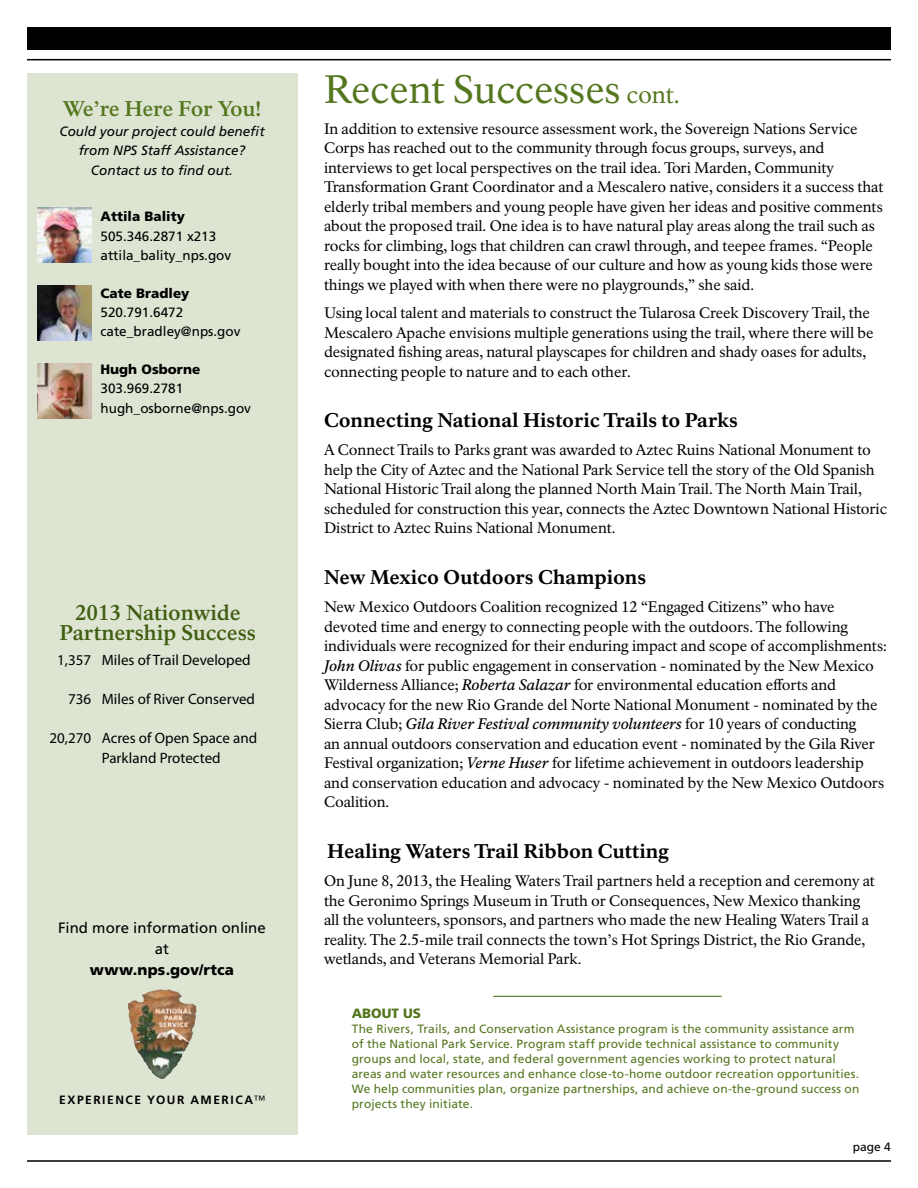
<style>
.page{position:relative;width:918px;height:1188px;background:#fff}
.page>*{position:absolute;margin:0;border:0;box-sizing:border-box;transform-origin:0 0}
.t1{font:39px "NPS Rawlinson OT";color:#54771e}
.t2{font:700 21px/19.5px "NPS Rawlinson OT";color:#3f5e11;text-align:center}
.t3{font:700 21px "NPS Rawlinson OT";letter-spacing:-.015em;color:#54771e}
.t4{font:800 19.5px "NPS Rawlinson OT";color:#000}
.t5{font:15px/19.5px "NPS Rawlinson OT";letter-spacing:-.005em;color:#000}
.t6{font:15px/19.5px "Myriad Pro";color:#000}
.t7{font:italic 15px "NPS Rawlinson OT Med";color:#000}
.t8{font:15px/21px "Frutiger LT Std";color:#000;text-align:center}
.t9{font:900 15px "Frutiger LT Std";letter-spacing:.01em;color:#000}
.t10{font:13.5px/19.5px "Frutiger LT Std";color:#000}
.t11{font:italic 13.5px/19.5px "Frutiger LT Std";color:#000;text-align:center}
.t12{font:900 13.5px "Frutiger LT Std";color:#000}
.t13{font:900 13.5px "Frutiger LT Std";color:#54771e}
.t14{font:12px/15px "Frutiger LT Std";letter-spacing:.01em;color:#54771e}
.t15{font:700 12px "Frutiger LT Std";letter-spacing:.13em;color:#000}
.t16{font:12px "Frutiger LT Std";color:#000}
.s1{font-weight:300}
.s2{font-size:24px}
.s3{font-family:"NPS Rawlinson OT Med";font-style:italic}
.s4{font-family:"NPS Rawlinson OT";font-style:normal}
</style>
<div class="page">
<div style="left:27px;top:73px;width:271px;height:1062px;background:#dde5d2"></div>
<img style="left:128px;top:989px;width:46px;height:90px">
<div style="left:27px;top:27px;width:864px;height:23px;background:#000"></div>
<hr style="left:27px;top:59px;width:864px;height:1px;background:#000">
<hr style="left:27px;top:1160px;width:864px;height:2px;background:#000">
<img style="left:38px;top:285px;width:54px;height:56px">
<img style="left:38px;top:207px;width:54px;height:56px">
<img style="left:38px;top:363px;width:54px;height:56px">
<hr style="left:493px;top:996px;width:229px;height:1px;background:#54771e">
<h2 class="t3" style="left:63px;top:96px;width:200px">We’re Here For You!</h2>
<p class="t11" style="left:59px;top:121px;width:207px">Could your project could benefit from NPS Staff Assistance?<br>Contact us to find out.</p>
<p class="t12" style="left:101px;top:208px;width:86px">Attila Bality</p>
<p class="t10" style="left:101px;top:226px;width:132px">505.346.2871 x213 attila_bality_nps.gov</p>
<p class="t12" style="left:101px;top:285px;width:91px">Cate Bradley</p>
<p class="t10" style="left:101px;top:303px;width:142px">520.791.6472 cate_bradley@nps.gov</p>
<p class="t12" style="left:101px;top:361px;width:101px">Hugh Osborne</p>
<p class="t10" style="left:101px;top:379px;width:152px">303.969.2781 hugh_osborne@nps.gov</p>
<h2 class="t2" style="left:60px;top:603px;width:198px">2013 Nationwide<br>Partnership Success</h2>
<p class="t6" style="left:57px;top:650px;width:35px">1,357</p>
<p class="t6" style="left:68px;top:689px;width:25px">736</p>
<p class="t6" style="left:50px;top:728px;width:43px">20,270</p>
<p class="t6" style="left:102px;top:650px;width:150px">Miles of Trail Developed</p>
<p class="t6" style="left:102px;top:689px;width:155px">Miles of River Conserved</p>
<p class="t6" style="left:102px;top:728px;width:157px">Acres of Open Space and<br>Parkland Protected</p>
<p class="t8" style="left:58px;top:917px;width:209px">Find more information online at</p>
<p class="t9" style="left:90px;top:961px;width:145px">www.nps.gov/rtca</p>
<p class="t15" style="left:59px;top:1093px;width:208px">EXPERIENCE YOUR AMERICA<span class="s1">™</span></p>
<h1 class="t1" style="left:324px;top:65px;width:357px">Recent Successes <span class="s2">cont.</span></h1>
<p class="t5" style="left:324px;top:119px;width:561px">In addition to extensive resource assessment work, the Sovereign Nations Service Corps has reached out to the community through focus groups, surveys, and interviews to get local perspectives on the trail idea. Tori Marden, Community Transformation Grant Coordinator and a Mescalero native, considers it a success that elderly tribal members and young people have given her ideas and positive comments about the proposed trail. One idea is to have natural play areas along the trail such as rocks for climbing, logs that children can crawl through, and teepee frames. “People really bought into the idea because of our culture and how as young kids those were things we played with when there were no playgrounds,” she said.</p>
<p class="t5" style="left:324px;top:303px;width:551px">Using local talent and materials to construct the Tularosa Creek Discovery Trail, the Mescalero Apache envisions multiple generations using the trail, where there will be designated fishing areas, natural playscapes for children and shady oases for adults, connecting people to nature and to each other.</p>
<h3 class="t4" style="left:324px;top:408px;width:415px">Connecting National Historic Trails to Parks</h3>
<p class="t5" style="left:324px;top:441px;width:565px">A Connect Trails to Parks grant was awarded to Aztec Ruins National Monument to help the City of Aztec and the National Park Service tell the story of the Old Spanish National Historic Trail along the planned North Main Trail. The North Main Trail, scheduled for construction this year, connects the Aztec Downtown National Historic District to Aztec Ruins National Monument.</p>
<h3 class="t4" style="left:324px;top:565px;width:324px">New Mexico Outdoors Champions</h3>
<p class="t5" style="left:324px;top:598px;width:564px">New Mexico Outdoors Coalition recognized 12 “Engaged Citizens” who have devoted time and energy to connecting people with the outdoors. The following individuals were recognized for their enduring impact and scope of accomplishments:<br><span class="s3">John Olivas</span> for public engagement in conservation - nominated by the New Mexico Wilderness Alliance; <span class="s3">Roberta Salazar</span> for environmental education efforts and advocacy for the new Rio Grande del Norte National Monument - nominated by the</p>
<p class="t7" style="left:324px;top:715px;width:534px"><span class="s4">Sierra Club;</span> Gila River Festival community volunteers <span class="s4">for 10 years of conducting</span></p>
<p class="t5" style="left:324px;top:734px;width:562px">an annual outdoors conservation and education event - nominated by the Gila River Festival organization; <span class="s3">Verne Huser</span> for lifetime achievement in outdoors leadership and conservation education and advocacy - nominated by the New Mexico Outdoors Coalition.</p>
<h3 class="t4" style="left:327px;top:839px;width:343px">Healing Waters Trail Ribbon Cutting</h3>
<p class="t5" style="left:324px;top:871px;width:552px">On June 8, 2013, the Healing Waters Trail partners held a reception and ceremony at the Geronimo Springs Museum in Truth or Consequences, New Mexico thanking all the volunteers, sponsors, and partners who made the new Healing Waters Trail a reality. The 2.5-mile trail connects the town’s Hot Springs District, the Rio Grande, wetlands, and Veterans Memorial Park.</p>
<p class="t13" style="left:352px;top:1005px;width:71px">ABOUT US</p>
<p class="t14" style="left:352px;top:1021px;width:509px">The Rivers, Trails, and Conservation Assistance program is the community assistance arm of the National Park Service. Program staff provide technical assistance to community groups and local, state, and federal government agencies working to protect natural areas and water resources and enhance close-to-home outdoor recreation opportunities.<br>We help communities plan, organize partnerships, and achieve on-the-ground success on projects they initiate.</p>
<p class="t16" style="left:853px;top:1140px;width:40px">page 4</p>
</div>
